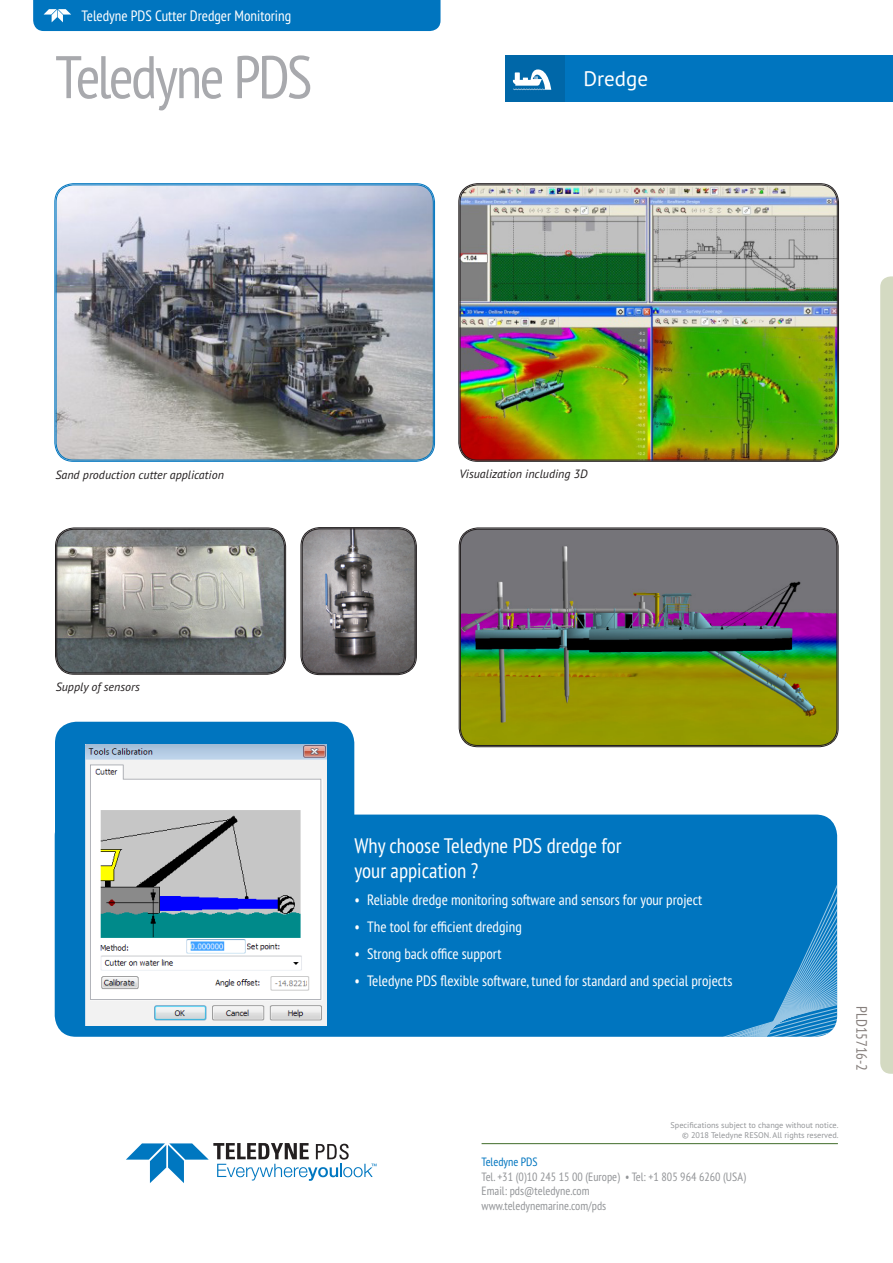
<style>
.page{position:relative;width:893px;height:1263px;background:#fff}
.page>*{position:absolute;margin:0;border:0;box-sizing:border-box;transform-origin:0 0}
.t1{font:condensed 60px "PT Sans Pro";letter-spacing:-.04em;color:#a8a9ad}
.t2{font:condensed 21px "PT Sans Pro";color:#fff}
.t3{font:21px "PT Sans Pro";color:#fff}
.tab_type{font:condensed 15px "PT Sans Pro";color:#fff}
.t4{font:condensed 15px "PT Sans Pro";letter-spacing:-.01em;color:#867f7c}
.t5{font:condensed 12px/14.4px "PT Sans Pro";color:#939598}
.t6{font:italic 12px "PT Sans Pro";color:#231f20}
.t7{font:condensed 12px "PT Sans Pro";color:#0075bf}
.t8{font:8.25px/9.9px "PT Sans Pro";color:#939598;text-align:right}
</style>
<div class="page">
<svg style="left:880px;top:276px;width:13px;height:798px"></svg>
<hr style="left:482px;top:1143px;width:356px;height:1px;background:#567d42">
<svg style="left:126px;top:1143px;width:250px;height:40px"></svg>
<div style="left:33px;top:0;width:408px;height:31px;background:#0075bf"></div>
<div style="left:506px;top:55px;width:387px;height:46px;background:#0075bf"></div>
<div style="left:506px;top:55px;width:59px;height:46px;background:#0067a8"></div>
<svg style="left:513px;top:69px;width:38px;height:21px"></svg>
<img style="left:460px;top:529px;width:377px;height:217px">
<div style="left:460px;top:529px;width:377px;height:217px;border:1px solid #231f20;border-radius:17px"></div>
<img style="left:56px;top:529px;width:229px;height:145px">
<div style="left:55px;top:528px;width:231px;height:146px;border:1px solid #231f20;border-radius:19px"></div>
<div style="left:57px;top:529px;width:227px;height:144px;border:1px solid #231f20;border-radius:17px"></div>
<img style="left:55px;top:184px;width:379px;height:277px">
<div style="left:56px;top:185px;width:377px;height:275px;border:1px solid #0075bf;border-radius:17px"></div>
<img style="left:459px;top:184px;width:379px;height:277px">
<div style="left:460px;top:185px;width:377px;height:275px;border:1px solid #231f20;border-radius:17px"></div>
<img style="left:302px;top:528px;width:114px;height:146px">
<div style="left:301px;top:527px;width:115px;height:148px;border:1px solid #231f20;border-radius:19px"></div>
<div style="left:302px;top:529px;width:113px;height:144px;border:1px solid #231f20;border-radius:17px"></div>
<div style="left:55px;top:722px;width:299px;height:92px;background:#0075bf"></div>
<div style="left:55px;top:814px;width:782px;height:223px;background:#0075bf"></div>
<img style="left:86px;top:745px;width:240px;height:280px">
<p class="tab_type" style="left:82px;top:6px;width:211px">Teledyne PDS Cutter Dredger Monitoring</p>
<p class="t1" style="left:55px;top:38px;width:259px">Teledyne PDS</p>
<p class="t3" style="left:583px;top:65px;width:66px">Dredge</p>
<p class="t6" style="left:55px;top:467px;width:170px">Sand production cutter application</p>
<p class="t6" style="left:56px;top:679px;width:86px">Supply of sensors</p>
<p class="t6" style="left:459px;top:466px;width:130px">Visualization including 3D</p>
<p class="t2" style="left:354px;top:832px;width:269px">Why choose Teledyne PDS dredge for</p>
<p class="t2" style="left:354px;top:857px;width:125px">your appication ?</p>
<p class="tab_type" style="left:354px;top:890px;width:349px">• Reliable dredge monitoring software and sensors for your project</p>
<p class="tab_type" style="left:354px;top:917px;width:169px">• The tool for efficient dredging</p>
<p class="tab_type" style="left:354px;top:944px;width:149px">• Strong back office support</p>
<p class="tab_type" style="left:354px;top:971px;width:380px">• Teledyne PDS flexible software, tuned for standard and special projects</p>
<p class="t4" style="left:871px;top:1006px;width:66px;rotate:90deg">PLD15716-2</p>
<p class="t8" style="left:670px;top:1120px;width:170px">Specifications subject to change without notice. © 2018 Teledyne RESON. All rights reserved.</p>
<p class="t7" style="left:482px;top:1154px;width:58px">Teledyne PDS</p>
<p class="t5" style="left:482px;top:1169px;width:266px">Tel. +31 (0)10 245 15 00 (Europe) • Tel: +1 805 964 6260 (USA)<br>Email: pds@teledyne.com<br>www.teledynemarine.com/pds</p>
</div>
